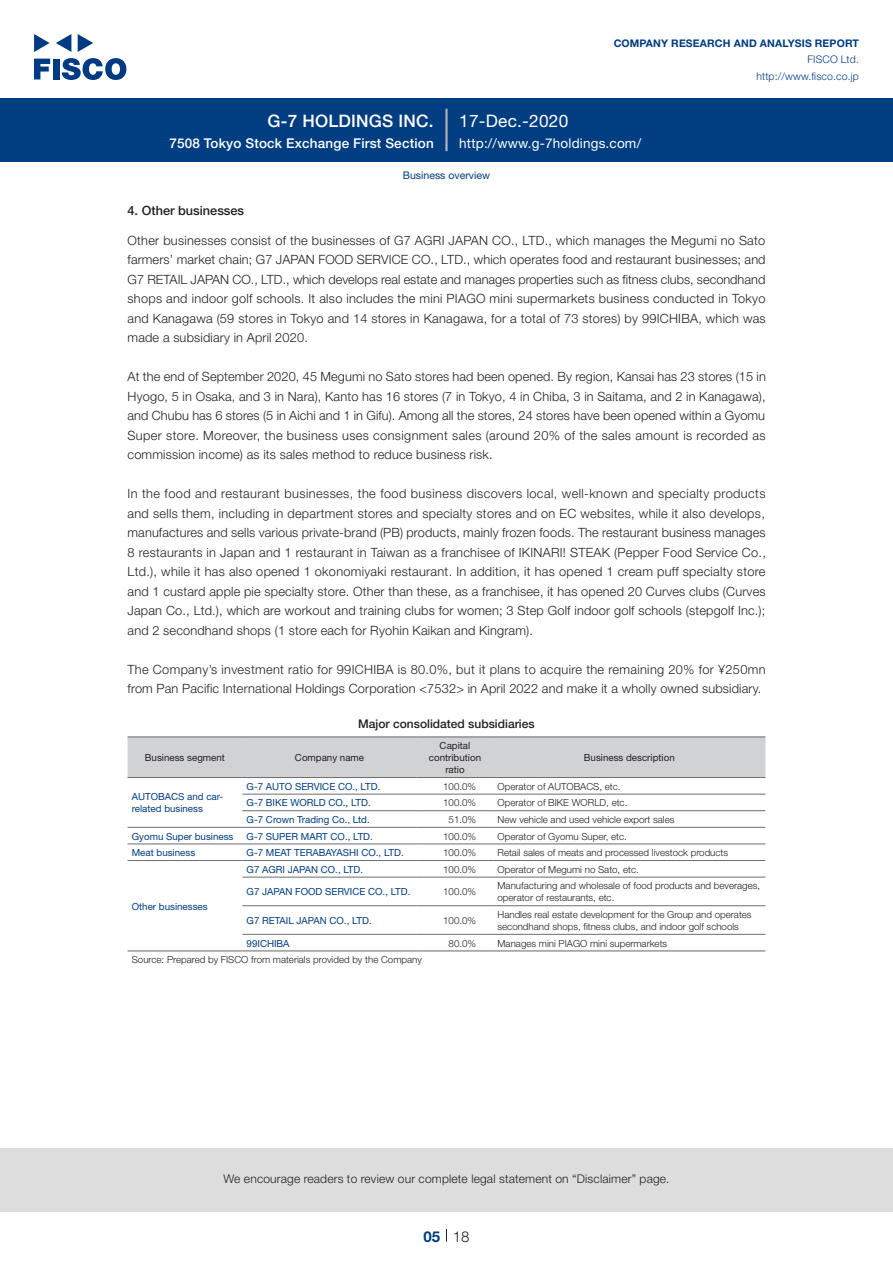
<style>
.page{position:relative;width:893px;height:1263px;background:#fff}
.page>*{position:absolute;margin:0;border:0;box-sizing:border-box;transform-origin:0 0}
.t1{font:500 17.25px "Helvetica Neue LT Std";letter-spacing:.015em;color:#fff}
.t2{font:17.25px "Helvetica Neue LT Std";letter-spacing:.015em;color:#fff}
.t3{font:300 15px "Helvetica Neue LT Std";color:#231f20}
.t4{font:700 15px "Helvetica Neue LT Std";color:#003d81}
.t5{font:500 13.5px "Helvetica Neue LT Std";letter-spacing:.015em;color:#fff}
.t6{font:13.5px "Helvetica Neue LT Std";letter-spacing:.015em;color:#fff}
.t7{font:300 12.75px/19.5px "Helvetica Neue LT Std";letter-spacing:.015em;color:#231f20;text-align:justify}
.t8{font:500 12.75px "Helvetica Neue LT Std";color:#231f20}
.t9{font:300 12px "Helvetica Neue LT Std";letter-spacing:.015em;color:#231f20}
.t10{font:500 12px "Helvetica Neue LT Std";color:#231f20}
.t11{font:700 10.5px "Helvetica Neue LT Std";letter-spacing:.015em;color:#003d81}
.t12{font:300 10.5px/16.5px "Helvetica Neue LT Std";letter-spacing:.015em;color:#003d81;text-align:right}
.t13{font:10.5px "Helvetica Neue LT Std";color:#003d81}
.t14{font:300 9.75px/16.6px "Helvetica Neue LT Std";color:#231f20}
.t15{font:9.75px "Helvetica Neue LT Std";color:#003d81}
.t16{font:9.75px/12px "Helvetica Neue LT Std";color:#231f20;text-align:center}
</style>
<div class="page">
<div style="left:0;top:1148px;width:893px;height:64px;background:#ddd"></div>
<svg style="left:34px;top:59px;width:16px;height:20px"></svg>
<div style="left:53px;top:59px;width:6px;height:20px;background:#003a83"></div>
<svg style="left:62px;top:58px;width:64px;height:22px"></svg>
<svg style="left:34px;top:34px;width:16px;height:18px"></svg>
<svg style="left:78px;top:34px;width:15px;height:18px"></svg>
<svg style="left:56px;top:34px;width:15px;height:18px"></svg>
<div style="left:0;top:98px;width:893px;height:64px;background:#003d81"></div>
<hr style="left:445px;top:109px;width:3px;height:42px;background:#b5b5b6">
<svg style="left:446px;top:1229px;width:1px;height:13px"></svg>
<div style="left:128px;top:737px;width:637px;height:40px;background:#d1d2d4"></div>
<hr style="left:128px;top:777px;width:114px;height:1px;background:#6c6d70">
<hr style="left:242px;top:777px;width:175px;height:1px;background:#6c6d70">
<hr style="left:417px;top:777px;width:76px;height:1px;background:#6c6d70">
<hr style="left:493px;top:777px;width:272px;height:1px;background:#6c6d70">
<hr style="left:242px;top:794px;width:175px;height:1px;background:#6c6d70">
<hr style="left:417px;top:794px;width:76px;height:1px;background:#6c6d70">
<hr style="left:493px;top:794px;width:272px;height:1px;background:#6c6d70">
<hr style="left:242px;top:810px;width:175px;height:1px;background:#6c6d70">
<hr style="left:417px;top:810px;width:76px;height:1px;background:#6c6d70">
<hr style="left:493px;top:810px;width:272px;height:1px;background:#6c6d70">
<hr style="left:128px;top:827px;width:114px;height:1px;background:#6c6d70">
<hr style="left:242px;top:827px;width:175px;height:1px;background:#6c6d70">
<hr style="left:417px;top:827px;width:76px;height:1px;background:#6c6d70">
<hr style="left:493px;top:827px;width:272px;height:1px;background:#6c6d70">
<hr style="left:128px;top:844px;width:114px;height:1px;background:#6c6d70">
<hr style="left:242px;top:844px;width:175px;height:1px;background:#6c6d70">
<hr style="left:417px;top:844px;width:76px;height:1px;background:#6c6d70">
<hr style="left:493px;top:844px;width:272px;height:1px;background:#6c6d70">
<hr style="left:128px;top:860px;width:114px;height:1px;background:#6c6d70">
<hr style="left:242px;top:860px;width:175px;height:1px;background:#6c6d70">
<hr style="left:417px;top:860px;width:76px;height:1px;background:#6c6d70">
<hr style="left:493px;top:860px;width:272px;height:1px;background:#6c6d70">
<hr style="left:242px;top:877px;width:175px;height:1px;background:#6c6d70">
<hr style="left:417px;top:877px;width:76px;height:1px;background:#6c6d70">
<hr style="left:493px;top:877px;width:272px;height:1px;background:#6c6d70">
<hr style="left:242px;top:905px;width:175px;height:1px;background:#6c6d70">
<hr style="left:417px;top:905px;width:76px;height:1px;background:#6c6d70">
<hr style="left:493px;top:905px;width:272px;height:1px;background:#6c6d70">
<hr style="left:242px;top:934px;width:175px;height:1px;background:#6c6d70">
<hr style="left:417px;top:934px;width:76px;height:1px;background:#6c6d70">
<hr style="left:493px;top:934px;width:272px;height:1px;background:#6c6d70">
<hr style="left:128px;top:736px;width:114px;height:1px;background:#6c6d70">
<hr style="left:242px;top:736px;width:175px;height:1px;background:#6c6d70">
<hr style="left:417px;top:736px;width:76px;height:1px;background:#6c6d70">
<hr style="left:493px;top:736px;width:272px;height:1px;background:#6c6d70">
<hr style="left:128px;top:950px;width:114px;height:1px;background:#6c6d70">
<hr style="left:242px;top:950px;width:175px;height:1px;background:#6c6d70">
<hr style="left:417px;top:950px;width:76px;height:1px;background:#6c6d70">
<hr style="left:493px;top:950px;width:272px;height:1px;background:#6c6d70">
<h1 class="t1" style="left:267px;top:110px;width:168px">G-7 HOLDINGS INC.</h1>
<p class="t5" style="left:169px;top:135px;width:266px">7508 Tokyo Stock Exchange First Section</p>
<h1 class="t2" style="left:459px;top:110px;width:111px">17-Dec.-2020</h1>
<p class="t11" style="left:614px;top:37px;width:247px">COMPANY RESEARCH AND ANALYSIS REPORT</p>
<p class="t12" style="left:756px;top:51px;width:104px">FISCO Ltd. http://www.fisco.co j p.</p>
<p class="t6" style="left:459px;top:135px;width:183px">http://www g. -7holdings.com/</p>
<p class="t13" style="left:403px;top:169px;width:89px">Business overview</p>
<p class="t8" style="left:128px;top:203px;width:118px">4. Other businesses</p>
<p class="t7" style="left:128px;top:230px;width:640px">Other businesses consist of the businesses of G7 AGRI JAPAN CO., LTD., which manages the Megumi no Sato farmers’ market chain G; 7 JAPAN FOOD SERVICE CO., LTD., which operates food and restaurant businesses; and G7 RETAIL JAPAN CO., LTD., which develops real estate and manages properties such as fitness clubs, secondhand shops and indoor golf schools It. also includes the mini PIAGO mini supermarkets business conducted in Tokyo and Kanagawa (59 stores in Tokyo and 14 stores in Kanagawa, for a total of 73 stores) by 99ICHIBA, which was made a subsidiary in April 2020.</p>
<p class="t7" style="left:128px;top:367px;width:640px">At the end of September 2020, 45 Megumi no Sato stores had been opened. By region, Kansai has 23 stores (15 in Hyogo in5, Osaka, and in3 Nara ,) Kanto has 16 stores in7( Tokyo in4, Chiba in3, Saitama, and in2 Kanagawa ,( and Chubu has 6 stores in5( Aichi and in1 Gifu .) Among all the stores, 24 stores have been opened within a Gyomu Super store. Moreover, the business uses consignment sales (around 20% of the sales amount is recorded as commission income) as its sales method to reduce business risk.</p>
<p class="t7" style="left:128px;top:484px;width:640px">In the food and restaurant businesses, the food business discovers local, well-known and specialty products and sells them, including in department stores and specialty stores and on EC websites, while it also develops, manufactures and sells various private-brand (PB) products, mainly frozen foods. The restaurant business manages 8 restaurants in Japan and 1 restaurant in Taiwan as a franchisee of IKINARI! STEAK (Pepper Food Service Co., Ltd ,). while it has also opened 1 okonomiyaki restaurant In. addition it, has opened 1 cream puff specialty store and 1 custard apple pie specialty store. Other than these, as a franchisee it, has opened 20 Curves clubs (Curves Japan Co., Ltd ,). which are workout and training clubs for women 3; Step Golf indoor golf schools (stepgolf Inc ;(. and 2 secondhand shops 1( store each for Ryohin Kaikan and Kingram .(</p>
<p class="t7" style="left:128px;top:659px;width:640px">The Company s’ investment ratio for 99ICHIBA is 80.0%, but it plans to acquire the remaining 20% for ¥250mn from Pan Pacific International Holdings Corporation &lt;7532&gt; in April 2022 and make ait wholly owned subsidiary.</p>
<p class="t10" style="left:358px;top:716px;width:178px">Major consolidated subsidiaries</p>
<p class="t16" style="left:295px;top:752px;width:71px">Company name</p>
<p class="t16" style="left:429px;top:740px;width:54px">Capital contribution ratio</p>
<p class="t16" style="left:145px;top:752px;width:82px">Business segment</p>
<p class="t16" style="left:584px;top:752px;width:92px">Business description</p>
<p class="t15" style="left:132px;top:791px;width:93px">AUTOBACS and car-</p>
<p class="t15" style="left:132px;top:803px;width:73px">related business</p>
<p class="t15" style="left:247px;top:781px;width:135px">G-7 AUTO SERVICE CO., LTD.</p>
<p class="t15" style="left:247px;top:797px;width:126px">G-7 BIKE WORLD CO., LTD.</p>
<p class="t14" style="left:443px;top:778px;width:35px">100.0%</p>
<p class="t14" style="left:443px;top:794px;width:35px">100.0%</p>
<p class="t14" style="left:497px;top:778px;width:125px">Operator of AUTOBACS, etc.</p>
<p class="t14" style="left:497px;top:794px;width:131px">Operator of BIKE WORLD, etc.</p>
<p class="t15" style="left:247px;top:814px;width:125px">G-7 Crown Trading Co., Ltd.</p>
<p class="t14" style="left:449px;top:811px;width:29px">51.0%</p>
<p class="t14" style="left:497px;top:811px;width:178px">New vehicle and used vehicle export sales</p>
<p class="t15" style="left:132px;top:830px;width:103px">Gyomu Super business</p>
<p class="t15" style="left:247px;top:830px;width:128px">G-7 SUPER MART CO., LTD.</p>
<p class="t14" style="left:443px;top:828px;width:35px">100.0%</p>
<p class="t14" style="left:497px;top:828px;width:131px">Operator of Gyomu Super, etc.</p>
<p class="t15" style="left:132px;top:847px;width:65px">Meat business</p>
<p class="t15" style="left:247px;top:847px;width:159px">G-7 MEAT TERABAYASHI CO., LTD.</p>
<p class="t14" style="left:443px;top:844px;width:35px">100.0%</p>
<p class="t14" style="left:497px;top:844px;width:232px">Retail sales of meats and processed livestock products</p>
<p class="t15" style="left:247px;top:863px;width:118px">G7 AGRI JAPAN CO., LTD.</p>
<p class="t14" style="left:443px;top:861px;width:35px">100.0%</p>
<p class="t14" style="left:497px;top:861px;width:143px">Operator of Megumi no Sato, etc.</p>
<p class="t15" style="left:132px;top:900px;width:77px">Other businesses</p>
<p class="t15" style="left:247px;top:886px;width:165px">G7 JAPAN FOOD SERVICE CO., LTD.</p>
<p class="t15" style="left:247px;top:915px;width:127px">G7 RETAIL JAPAN CO., LTD.</p>
<p class="t15" style="left:247px;top:937px;width:44px">99ICHIBA</p>
<p class="t14" style="left:132px;top:951px;width:292px">Source: Prepared by FISCO from materials provided by the Company</p>
<p class="t14" style="left:443px;top:883px;width:35px">100.0%</p>
<p class="t14" style="left:443px;top:912px;width:35px">100.0%</p>
<p class="t14" style="left:449px;top:935px;width:29px">80.0%</p>
<p class="t14" style="left:497px;top:877px;width:264px">Manufacturing and wholesale of food products and beverages,</p>
<p class="t14" style="left:497px;top:889px;width:256px">operator of restaurants, etc.<br>Handles real estate development for the Group and operates</p>
<p class="t14" style="left:497px;top:918px;width:243px">secondhand shops, fitness clubs, and indoor golf schools<br>Manages mini PIAGO mini supermarkets</p>
<p class="t9" style="left:223px;top:1171px;width:448px">We encourage readers to review our complete legal statement on “Disclaimer” page.</p>
<p class="t4" style="left:423px;top:1227px;width:18px">05</p>
<p class="t3" style="left:453px;top:1227px;width:18px">18</p>
</div>
